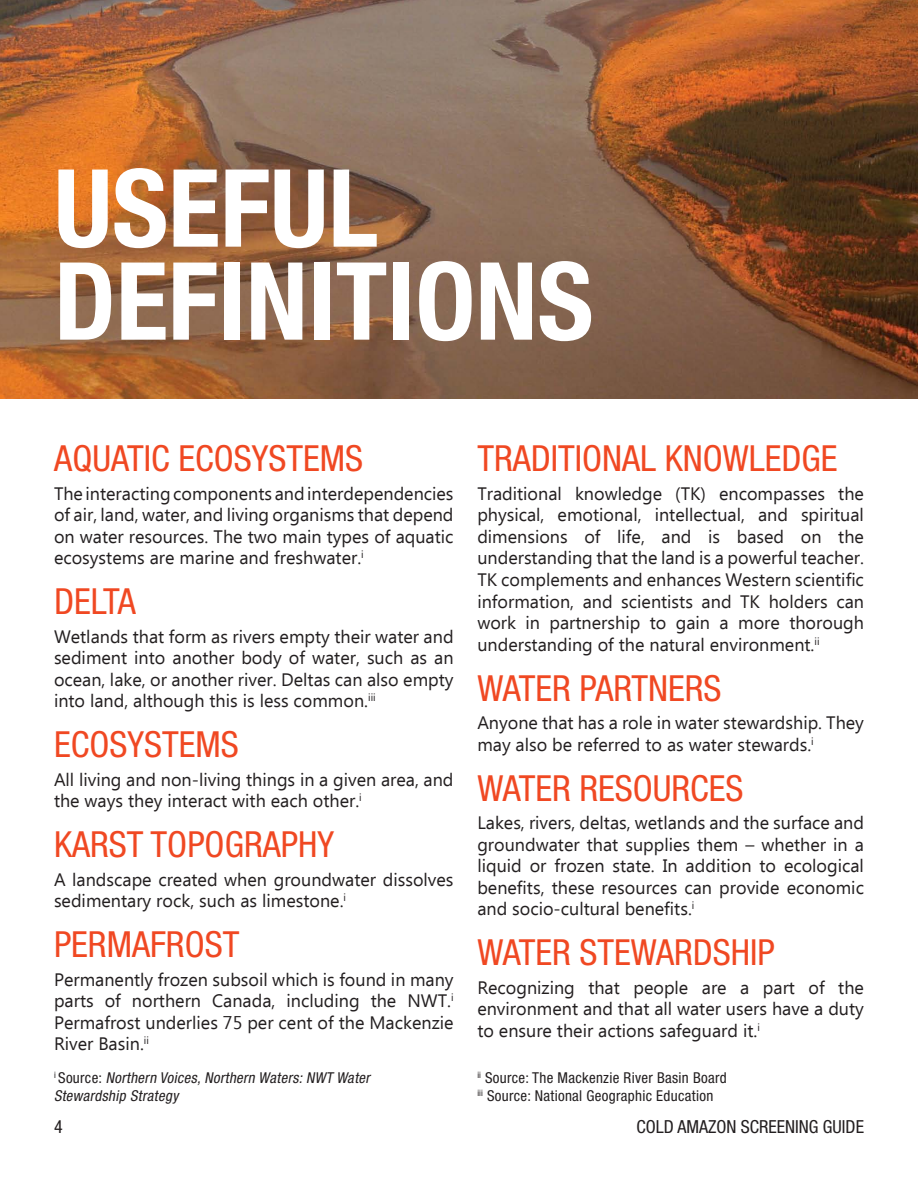
<style>
.page{position:relative;width:918px;height:1188px;background:#fff}
.page>*{position:absolute;margin:0;border:0;box-sizing:border-box;transform-origin:0 0}
.t1{font:700 condensed 108px "Helvetica Neue LT Std";color:#fff}
.t2{font:condensed 36px "Helvetica Neue LT Std";color:#f04822}
.t3{font:18px/21.6px "Ebrima";color:#231f20;text-align:justify}
.t4{font:condensed 18px "Helvetica Neue LT Std";color:#231f20}
.t5{font:condensed 15px "Helvetica Neue LT Std";letter-spacing:.02em;color:#231f20}
.t6{font:italic condensed 15px/18px "Helvetica Neue LT Std";color:#231f20}
.s1{font-style:normal}
</style>
<div class="page">
<img style="left:0;top:0;width:918px;height:399px">
<p class="t1" style="left:54px;top:143px;width:326px">USEFUL</p>
<p class="t1" style="left:54px;top:236px;width:541px">DEFINITIONS</p>
<p class="t2" style="left:54px;top:438px;width:311px">AQUATIC ECOSYSTEMS</p>
<p class="t3" style="left:54px;top:484px;width:401px">The interacting components and interdependencies of air, land, water, and living organisms that depend on water resources. The two main types of aquatic ecosystems are marine and freshwater.<sup>i</sup></p>
<p class="t2" style="left:54px;top:581px;width:83px">DELTA</p>
<p class="t3" style="left:54px;top:627px;width:401px">Wetlands that form as rivers empty their water and sediment into another body of water, such as an ocean, lake, or another river. Deltas can also empty into land, although this is less common.<sup>iii</sup></p>
<p class="t2" style="left:54px;top:724px;width:186px">ECOSYSTEMS</p>
<p class="t3" style="left:54px;top:770px;width:401px">All living and non-living things in a given area, and the ways they interact with each other.<sup>i</sup></p>
<p class="t2" style="left:54px;top:824px;width:281px">KARST TOPOGRAPHY</p>
<p class="t3" style="left:54px;top:870px;width:401px">A landscape created when groundwater dissolves sedimentary rock, such as limestone.<sup>i</sup></p>
<p class="t2" style="left:54px;top:924px;width:187px">PERMAFROST</p>
<p class="t3" style="left:54px;top:970px;width:401px">Permanently frozen subsoil which is found in many parts of northern Canada, including the NWT.<sup>i </sup>Permafrost underlies 75 per cent of the Mackenzie River Basin.<sup>ii</sup></p>
<p class="t2" style="left:477px;top:438px;width:362px">TRADITIONAL KNOWLEDGE</p>
<p class="t3" style="left:477px;top:484px;width:388px">Traditional knowledge (TK) encompasses the physical, emotional, intellectual, and spiritual dimensions of life, and is based on the understanding that the land is a powerful teacher.<br>TK complements and enhances Western scientific information, and scientists and TK holders can work in partnership to gain a more thorough understanding of the natural environment.<sup>ii</sup></p>
<p class="t2" style="left:477px;top:667px;width:246px">WATER PARTNERS</p>
<p class="t3" style="left:477px;top:713px;width:388px">Anyone that has a role in water stewardship. They may also be referred to as water stewards.<sup>i</sup></p>
<p class="t2" style="left:477px;top:767px;width:268px">WATER RESOURCES</p>
<p class="t3" style="left:477px;top:813px;width:388px">Lakes, rivers, deltas, wetlands and the surface and groundwater that supplies them – whether in a liquid or frozen state. In addition to ecological benefits, these resources can provide economic and socio-cultural benefits.<sup>i</sup></p>
<p class="t2" style="left:477px;top:932px;width:299px">WATER STEWARDSHIP</p>
<p class="t3" style="left:477px;top:978px;width:388px">Recognizing that people are a part of the environment and that all water users have a duty to ensure their actions safeguard it.<sup>i</sup></p>
<p class="t6" style="left:54px;top:1069px;width:321px"><sup>i</sup> <span class="s1">S o u r c e :</span> Northern Voices,Northern Waters:NWT Water<br>Stewardship Strategy</p>
<p class="t5" style="left:477px;top:1069px;width:251px"><sup>ii</sup> Source: The Mackenzie River Basin Board</p>
<p class="t5" style="left:477px;top:1087px;width:237px"><sup>iii</sup> Source: National Geographic Education</p>
<p class="t4" style="left:54px;top:1117px;width:10px">4</p>
<p class="t4" style="left:637px;top:1117px;width:229px">COLD AMAZON SCREENING GUIDE</p>
</div>
